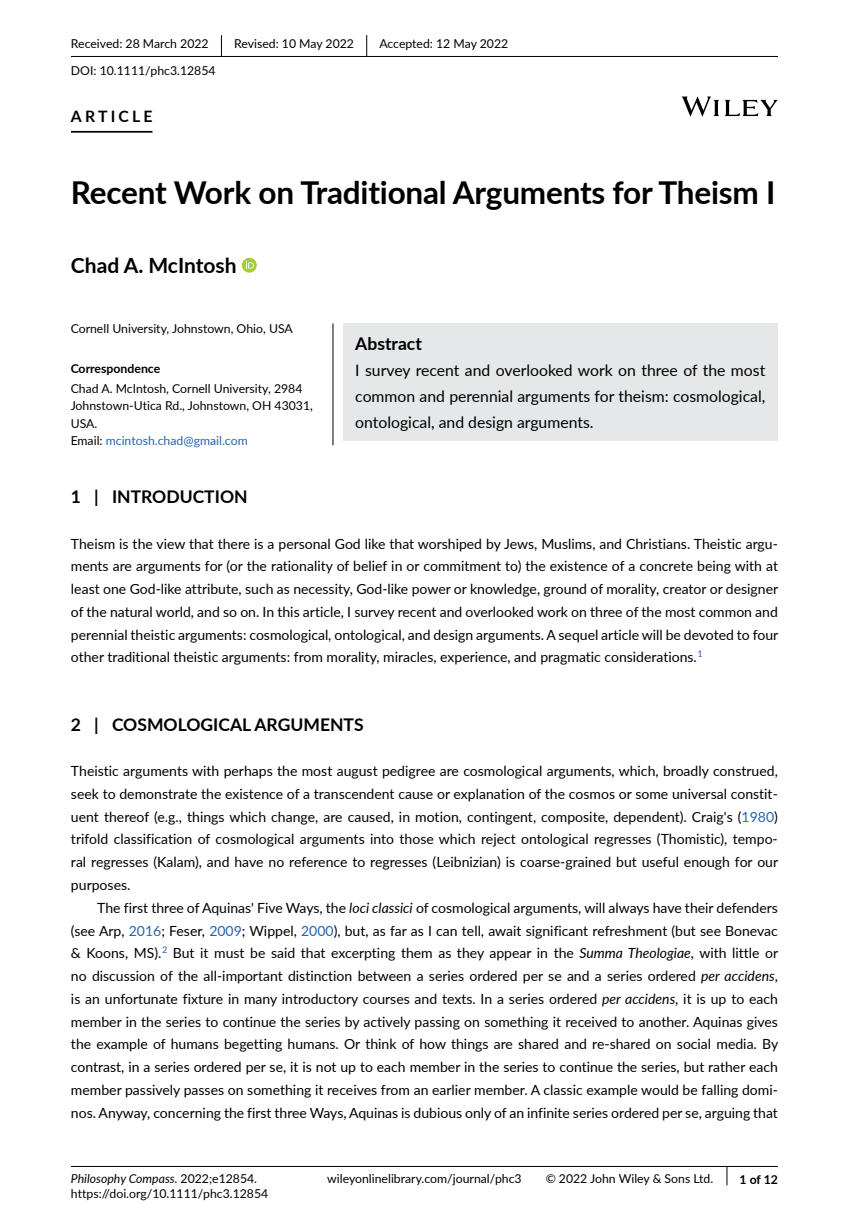
<style>
.page{position:relative;width:849px;height:1221px;background:#fff}
.page>*{position:absolute;margin:0;border:0;box-sizing:border-box;transform-origin:0 0}
.t1{font:700 31.5px "Lato";letter-spacing:-.005em;color:#000}
.t2{font:700 21px "Lato";color:#000}
.t3{font:700 17.5px "Lato";color:#000}
.t4{font:15.75px/26.2px "Lato";color:#000;text-align:justify}
.t5{font:700 15.75px "Lato";letter-spacing:.2em;color:#000}
.t6{font:14px/22.8px "Lato";color:#000;text-align:justify}
.t7{font:12.25px/17.5px "Lato";color:#000}
.t8{font:italic 12.25px "Lato";color:#000}
.t9{font:700 12.25px "Lato";color:#000}
.s1{color:#2564af}
.s2{font-style:italic}
.s3{font-style:normal}
</style>
<div class="page">
<div style="left:343px;top:323px;width:434px;height:117px;background:#e6e7e8"></div>
<hr style="left:71px;top:56px;width:706px;height:1px;background:#000">
<hr style="left:71px;top:131px;width:81px;height:2px;background:#000">
<div style="left:242px;top:258px;width:15px;height:14px;background:#a4cd39;border-radius:50%"></div>
<svg style="left:246px;top:260px;width:8px;height:8px"></svg>
<svg style="left:221px;top:35px;width:1px;height:21px"></svg>
<svg style="left:366px;top:35px;width:1px;height:21px"></svg>
<hr style="left:71px;top:1165px;width:706px;height:1px;background:#000">
<svg style="left:726px;top:1166px;width:1px;height:19px"></svg>
<svg style="left:681px;top:96px;width:96px;height:21px"></svg>
<hr style="left:332px;top:323px;width:1px;height:122px;background:#000">
<p class="t7" style="left:71px;top:35px;width:139px">Received: 28 March 2022</p>
<p class="t7" style="left:234px;top:35px;width:121px">Revised: 10 May 2022</p>
<p class="t7" style="left:379px;top:35px;width:130px">Accepted: 12 May 2022</p>
<p class="t7" style="left:71px;top:61px;width:146px">DOI: 10.1111/phc3.12854</p>
<p class="t5" style="left:71px;top:105px;width:83px">ARTICLE</p>
<h1 class="t1" style="left:71px;top:170px;width:705px">Recent Work on Traditional Arguments for Theism I</h1>
<h2 class="t2" style="left:71px;top:249px;width:167px">Chad A. McIntosh</h2>
<p class="t7" style="left:71px;top:319px;width:223px">Cornell University, Johnstown, Ohio, USA</p>
<p class="t9" style="left:71px;top:360px;width:91px">Correspondence</p>
<p class="t7" style="left:71px;top:379px;width:244px">Chad A. McIntosh, Cornell University, 2984<br>Johnstown-Utica Rd., Johnstown, OH 43031,<br>USA.<br>Email: <span class="s1">mcintosh.chad@gmail.com</span></p>
<p class="t3" style="left:355px;top:330px;width:68px">Abstract</p>
<p class="t4" style="left:355px;top:356px;width:411px">I survey recent and overlooked work on three of the most common and perennial arguments for theism: cosmological, ontological, and design arguments.</p>
<p class="t3" style="left:71px;top:484px;width:178px">1 | INTRODUCTION</p>
<p class="t6" style="left:71px;top:531px;width:708px">Theism is the view that there is a personal God like that worshiped by Jews, Muslims, and Christians. Theistic argu&shy;ments are arguments for (or the rationality of belief in or commitment to) the existence of a concrete being with at least one God-like attribute, such as necessity, God-like power or knowledge, ground of morality, creator or designer of the natural world, and so on. In this article, I survey recent and overlooked work on three of the most common and perennial theistic arguments: cosmological, ontological, and design arguments. A sequel article will be devoted to four other traditional theistic arguments: from morality, miracles, experience, and pragmatic considerations. <sup>1</sup></p>
<p class="t3" style="left:71px;top:711px;width:294px">2 | COSMOLOGICAL ARGUMENTS</p>
<p class="t6" style="left:71px;top:759px;width:708px">Theistic arguments with perhaps the most august pedigree are cosmological arguments, which, broadly construed, seek to demonstrate the existence of a transcendent cause or explanation of the cosmos or some universal constit&shy;uent thereof (e.g., things which change, are caused, in motion, contingent, composite, dependent). Craig's (<span class="s1">1980</span>) trifold classification of cosmological arguments into those which reject ontological regresses (Thomistic), tempo&shy;ral regresses (Kalam), and have no reference to regresses (Leibnizian) is coarse-grained but useful enough for our purposes.</p>
<p class="t6" style="left:71px;top:895px;width:708px;text-indent:26px">The first three of Aquinas' Five Ways, the <span class="s2">loci classici</span> of cosmological arguments, will always have their defenders (see Arp, <span class="s1">2016</span>; Feser, <span class="s1">2009</span>; Wippel, <span class="s1">2000</span>), but, as far as I can tell, await significant refreshment (but see Bonevac &amp; Koons, MS). <sup>2</sup> But it must be said that excerpting them as they appear in the <span class="s2">Summa Theologiae</span>, with little or no discussion of the all-important distinction between a series ordered per se and a series ordered <span class="s2">per accidens</span>, is an unfortunate fixture in many introductory courses and texts. In a series ordered <span class="s2">per accidens</span>, it is up to each member in the series to continue the series by actively passing on something it received to another. Aquinas gives the example of humans begetting humans. Or think of how things are shared and re-shared on social media. By contrast, in a series ordered per se, it is not up to each member in the series to continue the series, but rather each member passively passes on something it receives from an earlier member. A classic example would be falling domi&shy;nos. Anyway, concerning the first three Ways, Aquinas is dubious only of an infinite series ordered per se, arguing that</p>
<p class="t8" style="left:71px;top:1170px;width:187px">Philosophy Compass. <span class="s3">2022;e12854.</span></p>
<p class="t9" style="left:739px;top:1169px;width:40px">1 of 12</p>
<p class="t7" style="left:71px;top:1184px;width:199px">https://doi.org/10.1111/phc3.12854</p>
<p class="t7" style="left:327px;top:1169px;width:196px">wileyonlinelibrary.com/journal/phc3</p>
<p class="t7" style="left:545px;top:1169px;width:169px">© 2022 John Wiley &amp; Sons Ltd.</p>
</div>
